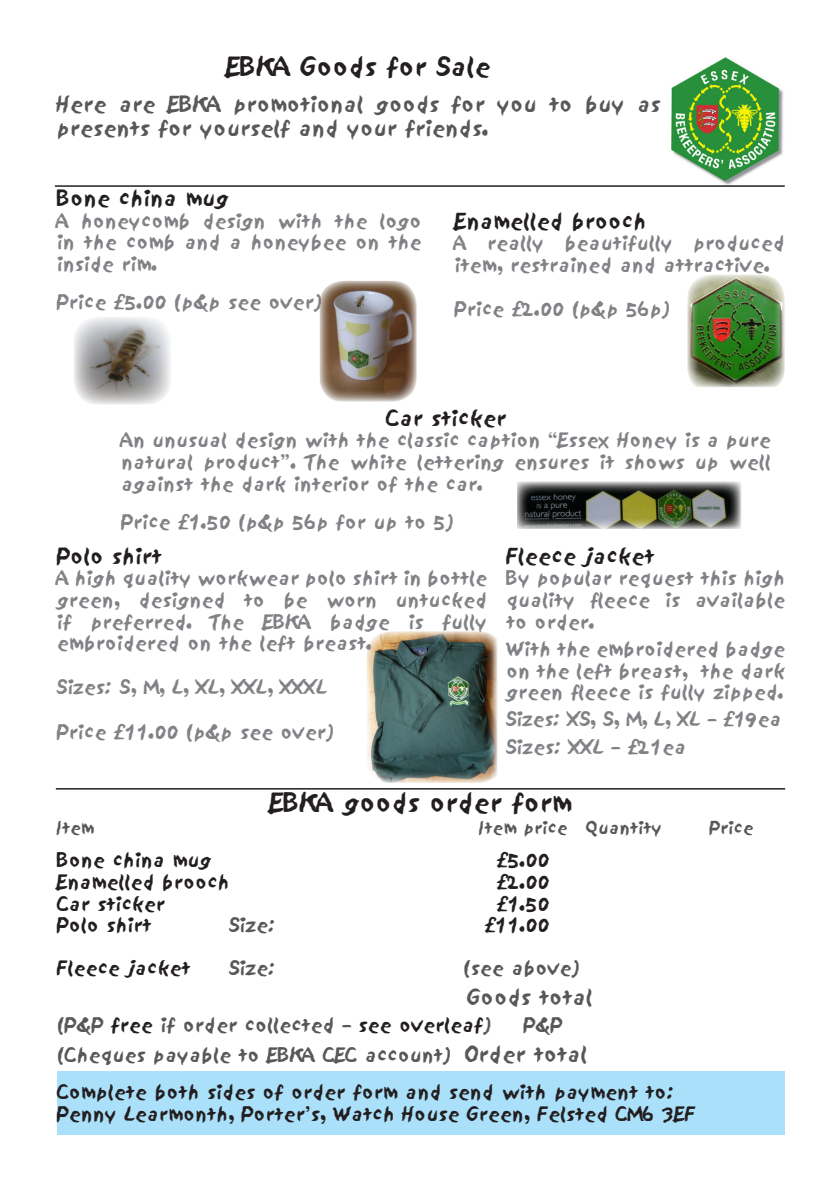
<style>
.page{position:relative;width:840px;height:1191px;background:#fff}
.page>*{position:absolute;margin:0;border:0;box-sizing:border-box;transform-origin:0 0}
.Body{font:24px "Sand";color:#231f20}
.Body_heading{font:20px/24px "Sand";color:#57585a}
.Body-2{font:20px "Sand";color:#231f20}
.Body-3{font:20px "Sand";color:#57585a}
.Body-4{font:18px/21.6px "Sand";color:#808285;text-align:justify}
.Body-5{font:18px "Sand";color:#231f20}
.Body-6{font:18px "Sand";color:#57585a}
.Body-7{font:16px "Sand";color:#57585a}
.s1{color:#231f20}
.s2{font-size:20px}
</style>
<div class="page">
<img style="left:517px;top:482px;width:223px;height:47px">
<img style="left:671px;top:57px;width:112px;height:128px">
<hr style="left:56px;top:788px;width:728px;height:1px;background:#231f20">
<img style="left:687px;top:274px;width:97px;height:113px">
<img style="left:74px;top:317px;width:97px;height:87px">
<img style="left:319px;top:281px;width:97px;height:121px">
<img style="left:367px;top:631px;width:130px;height:152px">
<div style="left:57px;top:1071px;width:727px;height:63px;background:#aae0f9"></div>
<hr style="left:55px;top:185px;width:729px;height:2px;background:#231f20">
<p class="Body" style="left:226px;top:54px;width:266px">EBKA Goods for Sale</p>
<p class="Body_heading" style="left:56px;top:93px;width:605px">Here are EBKA promotional goods for you to buy as presents for yourself and your friends.</p>
<p class="Body-2" style="left:57px;top:187px;width:173px">Bone china mug</p>
<p class="Body-4" style="left:57px;top:211px;width:366px">A honeycomb design with the logo in the comb and a honeybee on the inside rim.</p>
<p class="Body-4" style="left:57px;top:292px;width:266px">Price £5.00 (p&amp;p see over)</p>
<p class="Body-2" style="left:454px;top:210px;width:193px">Enamelled brooch</p>
<p class="Body-4" style="left:454px;top:233px;width:331px">A really beautifully produced item, restrained and attractive.</p>
<p class="Body-4" style="left:454px;top:299px;width:216px">Price £2.00 (p&amp;p 56p)</p>
<p class="Body-2" style="left:386px;top:407px;width:121px">Car sticker</p>
<p class="Body-4" style="left:121px;top:430px;width:651px">An unusual design with the classic caption “Essex Honey is a pure natural product”. The white lettering ensures it shows up well against the dark interior of the car.</p>
<p class="Body-4" style="left:121px;top:512px;width:333px">Price £1.50 (p&amp;p 56p for up to 5)</p>
<p class="Body-2" style="left:506px;top:545px;width:150px">Fleece jacket</p>
<p class="Body-4" style="left:506px;top:568px;width:280px">By popular request this high quality fleece is available to order.</p>
<p class="Body-4" style="left:506px;top:639px;width:280px">With the embroidered badge on the left breast, the dark green fleece is fully zipped.</p>
<p class="Body-4" style="left:506px;top:709px;width:277px">Sizes: XS, S, M, L, XL – £19ea</p>
<p class="Body-4" style="left:506px;top:736px;width:182px">Sizes: XXL – £21ea</p>
<p class="Body-2" style="left:57px;top:545px;width:106px">Polo shirt</p>
<p class="Body-4" style="left:57px;top:568px;width:431px">A high quality workwear polo shirt in bottle green, designed to be worn untucked if preferred. The EBKA badge is fully embroidered on the left breast.</p>
<p class="Body-4" style="left:57px;top:677px;width:271px">Sizes: S, M, L, XL, XXL, XXXL</p>
<p class="Body-4" style="left:57px;top:721px;width:278px">Price £11.00 (p&amp;p see over)</p>
<p class="Body" style="left:269px;top:789px;width:304px">EBKA goods order form</p>
<p class="Body-7" style="left:57px;top:819px;width:39px">Item</p>
<p class="Body-7" style="left:479px;top:819px;width:89px">Item price</p>
<p class="Body-7" style="left:587px;top:819px;width:76px">Quantity</p>
<p class="Body-7" style="left:709px;top:819px;width:45px">Price</p>
<p class="Body-5" style="left:57px;top:850px;width:156px">Bone china mug</p>
<p class="Body-5" style="left:496px;top:850px;width:54px">£5.00</p>
<p class="Body-5" style="left:57px;top:872px;width:174px">Enamelled brooch</p>
<p class="Body-5" style="left:496px;top:872px;width:54px">£2.00</p>
<p class="Body-5" style="left:57px;top:893px;width:109px">Car sticker</p>
<p class="Body-5" style="left:496px;top:893px;width:54px">£1.50</p>
<p class="Body-5" style="left:57px;top:915px;width:96px">Polo shirt</p>
<p class="Body-6" style="left:229px;top:915px;width:48px">Size:</p>
<p class="Body-5" style="left:484px;top:915px;width:66px">£11.00</p>
<p class="Body-5" style="left:57px;top:958px;width:135px">Fleece jacket</p>
<p class="Body-6" style="left:229px;top:958px;width:48px">Size:</p>
<p class="Body-6" style="left:463px;top:958px;width:117px">(see above)</p>
<p class="Body-3" style="left:467px;top:986px;width:127px">Goods total</p>
<p class="Body-6" style="left:57px;top:1015px;width:435px">(P&amp;P <span class="s1">free</span> if order collected – <span class="s1">see overleaf</span>)</p>
<p class="Body-6" style="left:523px;top:1015px;width:41px">P&amp;P</p>
<p class="Body-6" style="left:57px;top:1045px;width:531px">(Cheques payable to EBKA CEC account) <span class="s2">Order total</span></p>
<p class="Body-5" style="left:57px;top:1082px;width:618px">Complete both sides of order form and send with payment to:</p>
<p class="Body-5" style="left:57px;top:1104px;width:639px">Penny Learmonth, Porter’s, Watch House Green, Felsted CM6 3EF</p>
</div>
